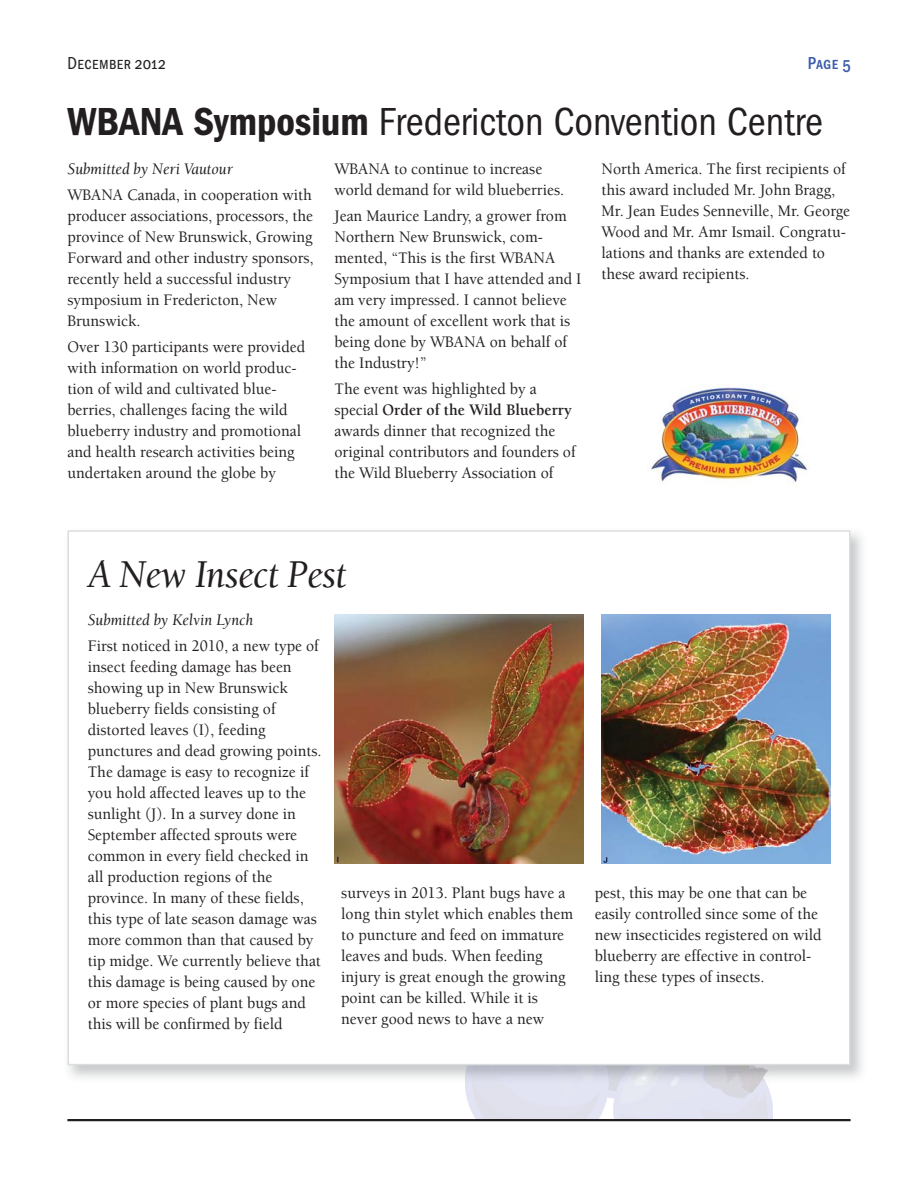
<style>
.page{position:relative;width:918px;height:1188px;background:#fff}
.page>*{position:absolute;margin:0;border:0;box-sizing:border-box;transform-origin:0 0}
.t1{font:condensed 40.5px "Franklin Gothic";color:#231f20}
.t2{font:italic 40.5px "Berkeley";letter-spacing:-.02em;color:#231f20;scale:.95 1}
.t3{font:18px "Franklin Gothic Cond Sm Caps";letter-spacing:.02em;color:#231f20;scale:.95 1}
.t4{font:700 18px "Franklin Gothic Cond Sm Caps";color:#3c5caa;scale:.95 1}
.t5{font:500 16.5px/21px "Berkeley";color:#231f20;scale:.95 1}
.t6{font:italic 16.5px "Berkeley";color:#231f20;scale:.95 1}
.s1{font-weight:600}
.s2{font-weight:700}
</style>
<div class="page">
<img style="left:67px;top:530px;width:795px;height:555px">
<div style="left:69px;top:532px;width:780px;height:532px;background:#fff"></div>
<hr style="left:68px;top:1119px;width:782px;height:1px;background:#231f20">
<hr style="left:68px;top:1120px;width:782px;height:1px;background:#231f20">
<img style="left:334px;top:615px;width:250px;height:249px">
<img style="left:602px;top:615px;width:228px;height:249px">
<img style="left:651px;top:384px;width:157px;height:101px">
<p class="t3" style="left:68px;top:52px;width:105px">December 2012</p>
<p class="t4" style="left:808px;top:52px;width:46px">Page 5</p>
<h1 class="t1" style="left:68px;top:108px;width:757px"><span class="s1">WBANA Symposium</span> Fredericton Convention Centre</h1>
<p class="t6" style="left:68px;top:162px;width:175px">Submitted by Neri Vautour</p>
<p class="t5" style="left:68px;top:186px;width:261px">WBANA Canada, in cooperation with producer associations, processors, the province of New Brunswick, Growing<br>Forward and other industry sponsors, recently held a successful industry symposium in Fredericton, New<br>Brunswick.</p>
<p class="t5" style="left:68px;top:338px;width:252px">Over 130 participants were provided with information on world produc&shy;tion of wild and cultivated blue&shy;berries, challenges facing the wild blueberry industry and promotional and health research activities being undertaken around the globe by</p>
<p class="t5" style="left:335px;top:159px;width:243px">WBANA to continue to increase world demand for wild blueberries.</p>
<p class="t5" style="left:335px;top:207px;width:262px">Jean Maurice Landry, a grower from<br>Northern New Brunswick, com&shy;mented, “This is the first WBANA<br>Symposium that I have attended and I am very impressed. I cannot believe the amount of excellent work that is being done by WBANA on behalf of the Industry!”</p>
<p class="t5" style="left:335px;top:380px;width:255px">The event was highlighted by a special <span class="s2">Order of the Wild Blueberry </span>awards dinner that recognized the original contributors and founders of the Wild Blueberry Association of</p>
<p class="t5" style="left:602px;top:159px;width:263px">North America. The first recipients of this award included Mr. John Bragg, Mr. Jean Eudes Senneville, Mr. George Wood and Mr. Amr Ismail. Congratu&shy;lations and thanks are extended to these award recipients.</p>
<h1 class="t2" style="left:88px;top:558px;width:274px">A New Insect Pest</h1>
<p class="t6" style="left:88px;top:613px;width:176px">Submitted by Kelvin Lynch</p>
<p class="t5" style="left:88px;top:637px;width:248px">First noticed in 2010, a new type of insect feeding damage has been showing up in New Brunswick blueberry fields consisting of distorted leaves (I), feeding punctures and dead growing points.<br>The damage is easy to recognize if you hold affected leaves up to the sunlight (J). In a survey done in<br>September affected sprouts were common in every field checked in all production regions of the province. In many of these fields, this type of late season damage was more common than that caused by tip midge. We currently believe that this damage is being caused by one or more species of plant bugs and this will be confirmed by field</p>
<p class="t5" style="left:341px;top:884px;width:246px">surveys in 2013. Plant bugs have a long thin stylet which enables them to puncture and feed on immature leaves and buds. When feeding injury is great enough the growing point can be killed. While it is never good news to have a new</p>
<p class="t5" style="left:595px;top:884px;width:240px">pest, this may be one that can be easily controlled since some of the new insecticides registered on wild blueberry are effective in control&shy;ling these types of insects.</p>
</div>
